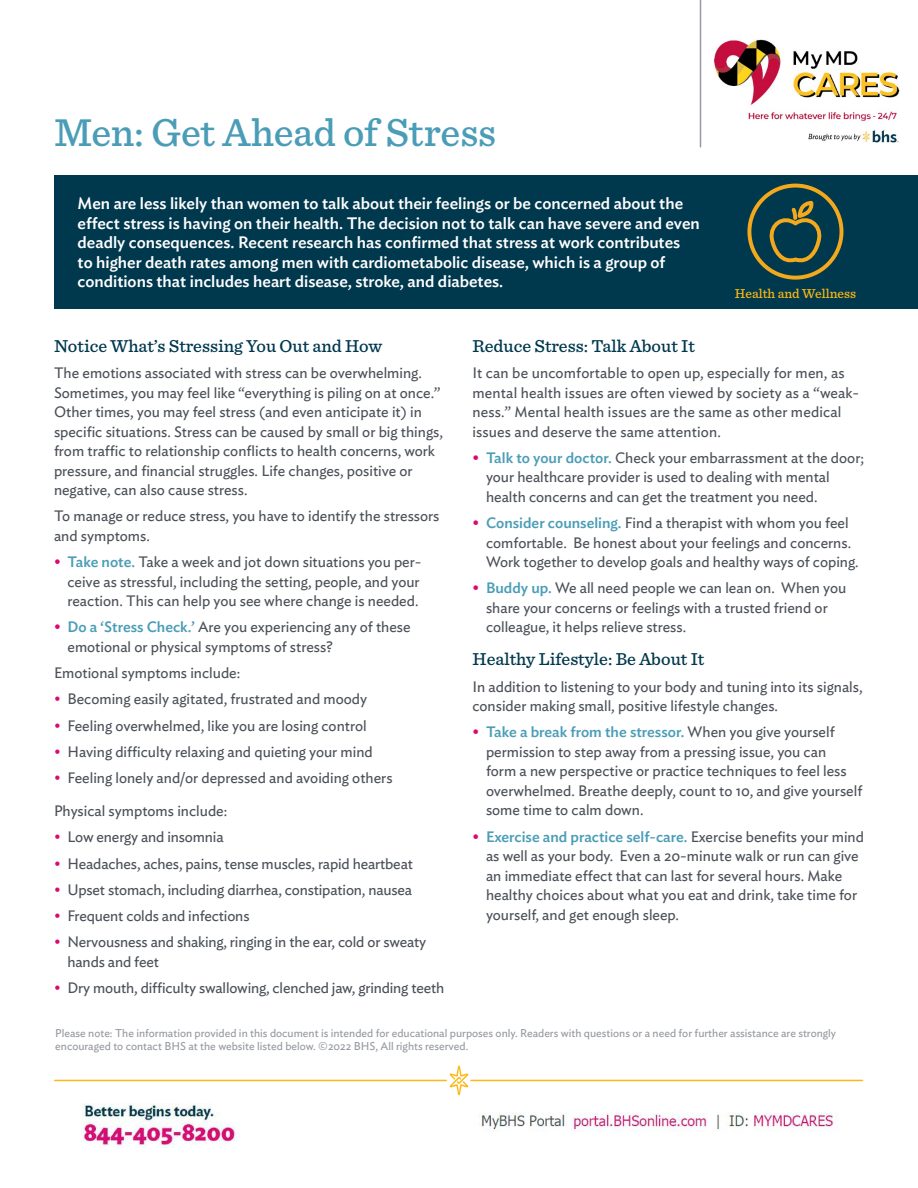
<style>
.page{position:relative;width:918px;height:1188px;background:#fff}
.page>*{position:absolute;margin:0;border:0;box-sizing:border-box;transform-origin:0 0}
.t1{font:500 40.5px "Sentinel";letter-spacing:-.005em;color:#4b9db7}
.t2{font:500 18px "Sentinel";color:#00384e}
.t3{font:500 16.5px/19.5px "Ideal Sans";color:#fff}
.t4{font:15px/19.5px "Ideal Sans";color:#4c5159}
.t5{font:500 13.5px "Sentinel";color:#fcb814}
.t6{font:11.25px/13.5px "Ideal Sans";color:#9599a0}
.s1{font-weight:500;color:#dc0975}
.s2{font-weight:500;color:#4b9db7}
.s3{color:#dc0975}
</style>
<div class="page">
<div style="left:54px;top:175px;width:864px;height:134px;background:#00384e"></div>
<svg style="left:449px;top:1066px;width:20px;height:29px"></svg>
<hr style="left:55px;top:1080px;width:391px;height:1px;background:#fcb814">
<hr style="left:471px;top:1080px;width:391px;height:1px;background:#fcb814">
<hr style="left:700px;top:0;width:1px;height:147px;background:#9599a0">
<div style="left:747px;top:184px;width:96px;height:96px;border:4px solid #f4a81c;border-radius:50%"></div>
<svg style="left:765px;top:203px;width:56px;height:61px"></svg>
<img style="left:713px;top:39px;width:187px;height:104px">
<img style="left:81px;top:1103px;width:756px;height:44px">
<h1 class="t1" style="left:54px;top:102px;width:444px">Men: Get Ahead of Stress</h1>
<p class="t3" style="left:78px;top:193px;width:624px">Men are less likely than women to talk about their feelings or be concerned about the effect stress is having on their health. The decision not to talk can have severe and even deadly consequences. Recent research has confirmed that stress at work contributes<br>to higher death rates among men with cardiometabolic disease, which is a group of conditions that includes heart disease, stroke, and diabetes.</p>
<p class="t5" style="left:735px;top:284px;width:123px">Health and Wellness</p>
<p class="t2" style="left:54px;top:332px;width:330px">Notice What’s Stressing You Out and How</p>
<p class="t4" style="left:54px;top:362px;width:390px">The emotions associated with stress can be overwhelming.<br>Sometimes, you may feel like “everything is piling on at once.” Other times, you may feel stress (and even anticipate it) in specific situations. Stress can be caused by small or big things, from traffic to relationship conflicts to health concerns, work pressure, and financial struggles. Life changes, positive or negative, can also cause stress.</p>
<p class="t4" style="left:54px;top:505px;width:387px">To manage or reduce stress, you have to identify the stressors and symptoms.</p>
<p class="t4" style="left:68px;top:551px;width:356px;text-indent:-14px"><span class="s1">•</span> <span class="s2">Take note.</span> Take a week and jot down situations you per&shy;ceive as stressful, including the setting, people, and your reaction. This can help you see where change is needed.</p>
<p class="t4" style="left:68px;top:616px;width:345px;text-indent:-14px"><span class="s1">•</span> <span class="s2">Do a ‘Stress Check.’</span> Are you experiencing any of these emotional or physical symptoms of stress?</p>
<p class="t4" style="left:54px;top:662px;width:188px">Emotional symptoms include:</p>
<p class="t4" style="left:54px;top:688px;width:315px"><span class="s3">•</span> Becoming easily agitated, frustrated and moody</p>
<p class="t4" style="left:54px;top:714px;width:314px"><span class="s3">•</span> Feeling overwhelmed, like you are losing control</p>
<p class="t4" style="left:54px;top:741px;width:320px"><span class="s3">•</span> Having difficulty relaxing and quieting your mind</p>
<p class="t4" style="left:54px;top:767px;width:340px"><span class="s3">•</span> Feeling lonely and/or depressed and avoiding others</p>
<p class="t4" style="left:54px;top:800px;width:175px">Physical symptoms include:</p>
<p class="t4" style="left:54px;top:826px;width:171px"><span class="s3">•</span> Low energy and insomnia</p>
<p class="t4" style="left:54px;top:852px;width:361px"><span class="s3">•</span> Headaches, aches, pains, tense muscles, rapid heartbeat</p>
<p class="t4" style="left:54px;top:879px;width:360px"><span class="s3">•</span> Upset stomach, including diarrhea, constipation, nausea</p>
<p class="t4" style="left:54px;top:905px;width:197px"><span class="s3">•</span> Frequent colds and infections</p>
<p class="t4" style="left:68px;top:931px;width:360px;text-indent:-14px"><span class="s3">•</span> Nervousness and shaking, ringing in the ear, cold or sweaty hands and feet</p>
<p class="t4" style="left:54px;top:977px;width:392px"><span class="s3">•</span> Dry mouth, difficulty swallowing, clenched jaw, grinding teeth</p>
<p class="t2" style="left:472px;top:332px;width:224px">Reduce Stress: Talk About It</p>
<p class="t4" style="left:472px;top:362px;width:388px">It can be uncomfortable to open up, especially for men, as mental health issues are often viewed by society as a “weak&shy;ness.” Mental health issues are the same as other medical issues and deserve the same attention.</p>
<p class="t4" style="left:486px;top:447px;width:379px;text-indent:-14px"><span class="s1">•</span> <span class="s2">Talk to your doctor.</span> Check your embarrassment at the door; your healthcare provider is used to dealing with mental health concerns and can get the treatment you need.</p>
<p class="t4" style="left:486px;top:512px;width:374px;text-indent:-14px"><span class="s1">•</span> <span class="s2">Consider counseling.</span> Find a therapist with whom you feel comfortable. Be honest about your feelings and concerns.<br>Work together to develop goals and healthy ways of coping.</p>
<p class="t4" style="left:486px;top:577px;width:362px;text-indent:-14px"><span class="s1">•</span> <span class="s2">Buddy up.</span> We all need people we can lean on. When you share your concerns or feelings with a trusted friend or colleague, it helps relieve stress.</p>
<p class="t2" style="left:472px;top:646px;width:233px">Healthy Lifestyle: Be About It</p>
<p class="t4" style="left:472px;top:675px;width:392px">In addition to listening to your body and tuning into its signals, consider making small, positive lifestyle changes.</p>
<p class="t4" style="left:486px;top:721px;width:378px;text-indent:-14px"><span class="s1">•</span> <span class="s2">Take a break from the stressor.</span> When you give yourself permission to step away from a pressing issue, you can<br>form a new perspective or practice techniques to feel less overwhelmed. Breathe deeply, count to 10, and give yourself some time to calm down.</p>
<p class="t4" style="left:486px;top:825px;width:380px;text-indent:-14px"><span class="s1">•</span> <span class="s2">Exercise and practice self-care.</span> Exercise benefits your mind as well as your body. Even a 20-minute walk or run can give an immediate effect that can last for several hours. Make healthy choices about what you eat and drink, take time for yourself, and get enough sleep.</p>
<p class="t6" style="left:55px;top:1025px;width:782px">Please note: The information provided in this document is intended for educational purposes only. Readers with questions or a need for further assistance are strongly encouraged to contact BHS at the website listed below. ©2022 BHS, All rights reserved.</p>
</div>
